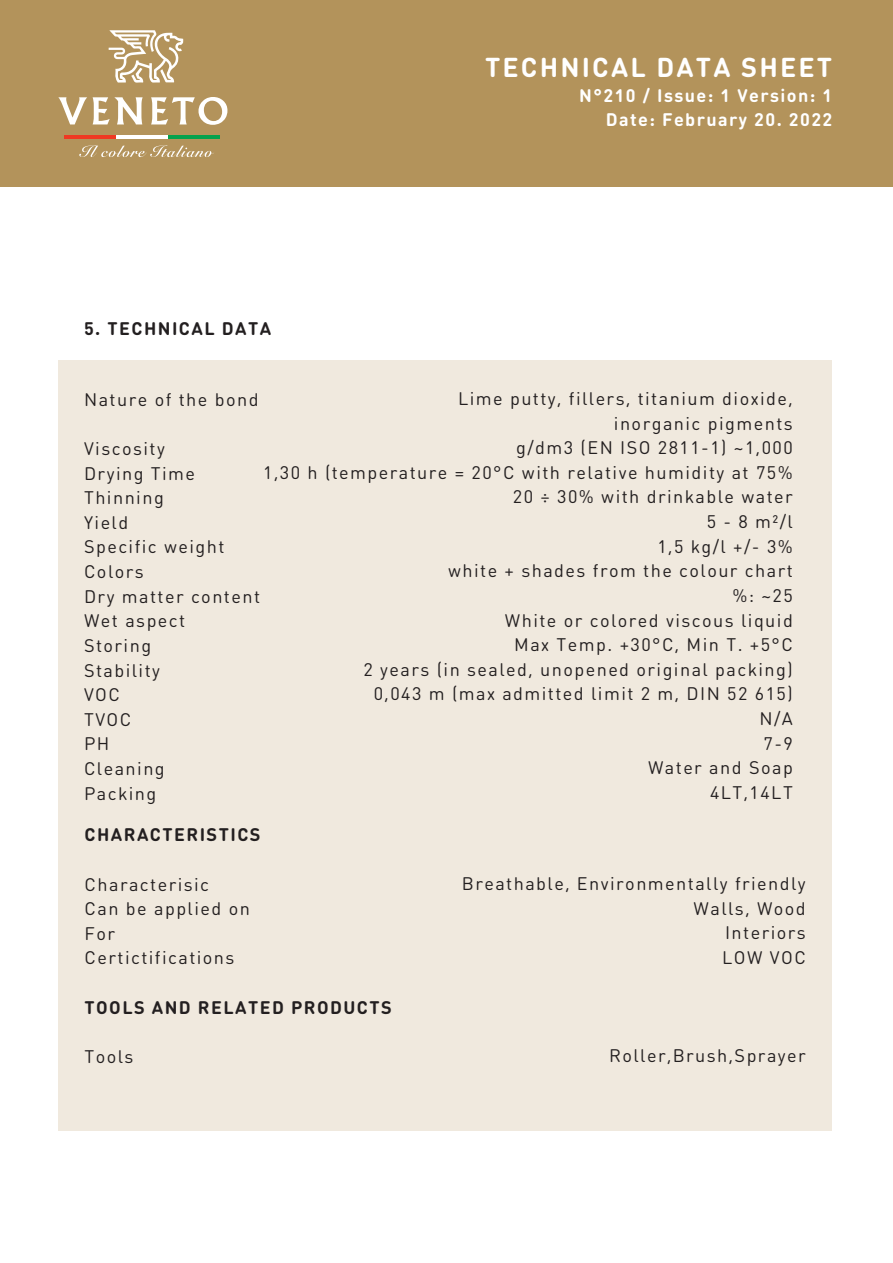
<style>
.page{position:relative;width:893px;height:1263px;background:#fff}
.page>*{position:absolute;margin:0;border:0;box-sizing:border-box;transform-origin:0 0}
.t1{font:700 27px "DIN Round Pro";letter-spacing:.08em;color:#fff}
.t2{font:18px/24.6px "DIN Round Pro";letter-spacing:.08em;color:#231f20;text-align:right}
.t3{font:700 18px/24.6px "DIN Round Pro";letter-spacing:.08em;color:#fff;text-align:right}
.t4{font:700 18px "DIN Round Pro";letter-spacing:.08em;color:#231f20}
</style>
<div class="page">
<div style="left:58px;top:360px;width:774px;height:771px;background:#f0e9de"></div>
<div style="left:0;top:0;width:893px;height:187px;background:#b3935b"></div>
<svg style="left:109px;top:30px;width:74px;height:53px"></svg>
<svg style="left:58px;top:97px;width:29px;height:27px"></svg>
<svg style="left:93px;top:97px;width:50px;height:27px"></svg>
<svg style="left:151px;top:97px;width:76px;height:28px"></svg>
<hr style="left:64px;top:135px;width:52px;height:3px;background:#ef3922">
<hr style="left:116px;top:135px;width:52px;height:3px;background:#fff">
<hr style="left:168px;top:135px;width:52px;height:3px;background:#04a24d">
<svg style="left:79px;top:145px;width:135px;height:12px"></svg>
<p class="t4" style="left:84px;top:316px;width:189px">5. TECHNICAL DATA</p>
<h1 class="t1" style="left:485px;top:49px;width:349px">TECHNICAL DATA SHEET</h1>
<p class="t3" style="left:579px;top:82px;width:255px">N°210 / Issue: 1 Version: 1<br>Date: February 20. 2022</p>
<h1 class="t1" style="left:514px;top:49px;width:349px">TECHNICAL DATA SHEET</h1>
<p class="t3" style="left:609px;top:82px;width:255px">N°203 / Issue: 1 Version: 1<br>Date: November 05. 2021</p>
<p class="t2" style="left:263px;top:386px;width:531px">Lime putty, fillers, titanium dioxide,<br>inorganic pigments<br>g/dm3 (EN ISO 2811-1) ~1,000<br>1,30 h (temperature = 20°C with relative humidity at 75%<br>20 ÷ 30% with drinkable water<br>5 - 8 m²/l<br>1,5 kg/l +/- 3%<br>white + shades from the colour chart<br>%: ~25<br>White or colored viscous liquid<br>Max Temp. +30°C, Min T. +5°C<br>2 years (in sealed, unopened original packing)<br>0,043 m (max admitted limit 2 m, DIN 52 615)<br>N/A<br>7-9<br>Water and Soap<br>4LT,14LT</p>
<p class="t2" style="left:84px;top:386px;width:176px">Nature of the bond</p>
<p class="t2" style="left:84px;top:436px;width:178px;text-align:left">Viscosity<br>Drying Time<br>Thinning<br>Yield<br>Specific weight<br>Colors<br>Dry matter content<br>Wet aspect<br>Storing<br>Stability<br>VOC<br>TVOC<br>PH<br>Cleaning<br>Packing</p>
<p class="t4" style="left:85px;top:822px;width:177px">CHARACTERISTICS</p>
<p class="t2" style="left:85px;top:871px;width:167px;text-align:left">Characterisic<br>Can be applied on<br>For<br>Certictifications</p>
<p class="t4" style="left:85px;top:994px;width:309px">TOOLS AND RELATED PRODUCTS</p>
<p class="t2" style="left:85px;top:1043px;width:51px">Tools</p>
<p class="t2" style="left:462px;top:871px;width:345px">Breathable, Environmentally friendly<br>Walls, Wood<br>Interiors<br>LOW VOC</p>
<p class="t2" style="left:609px;top:1043px;width:198px">Roller,Brush,Sprayer</p>
</div>
